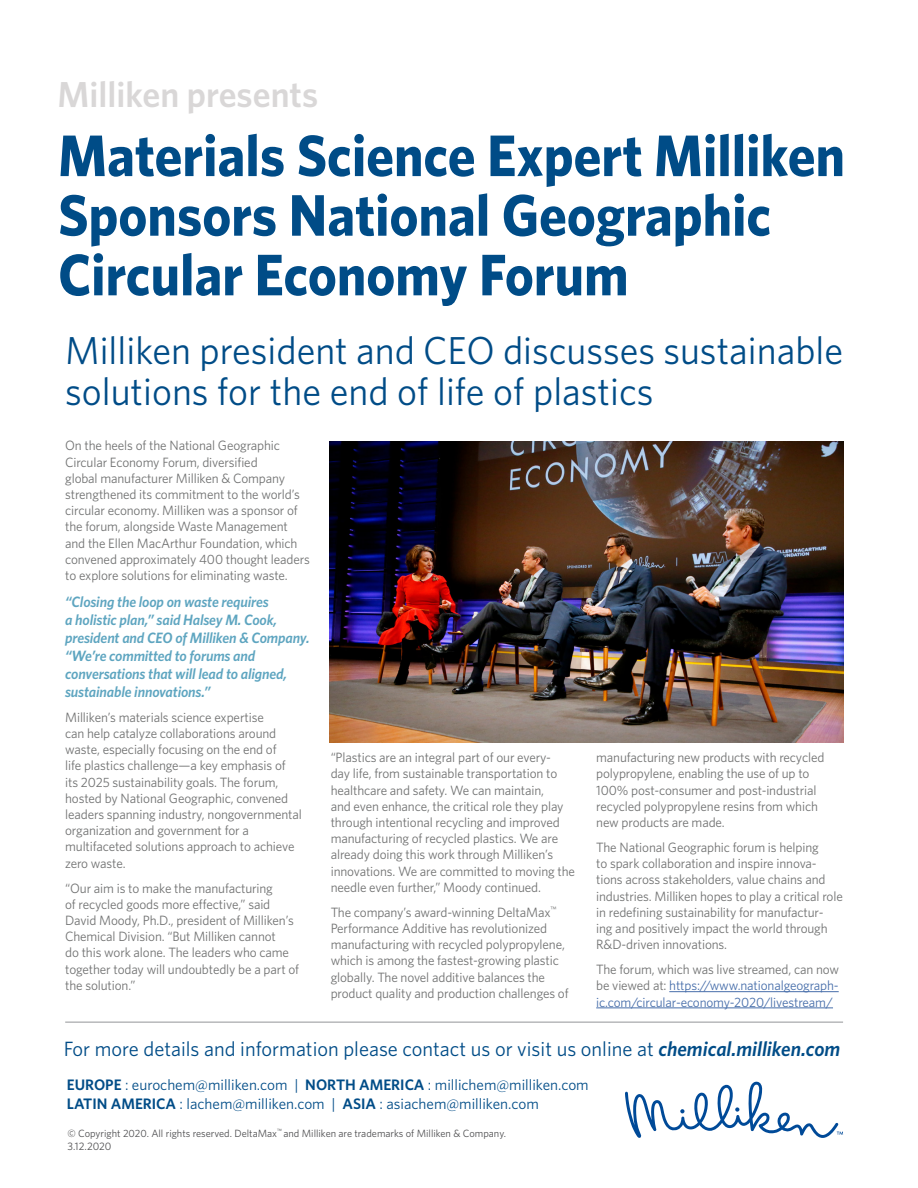
<style>
.page{position:relative;width:918px;height:1188px;background:#fff}
.page>*{position:absolute;margin:0;border:0;box-sizing:border-box;transform-origin:0 0}
.t1{font:700 58.8px/59.6px "Whitney";color:#004c87;scale:.94 1}
.t2{font:39px/40.5px "Whitney";color:#004c87}
.t3{font:600 36.15px "Whitney";color:#d9d7d7}
.t4{font:20.7px "Whitney";color:#004c87}
.t5{font:15.15px/19.5px "Whitney";color:#004c87}
.t6{font:italic 600 15px/18px "Whitney";letter-spacing:-.01em;color:#5ea5c0}
.t7{font:13.5px/16.2px "Whitney";letter-spacing:-.01em;color:#717272}
.t8{font:13.5px/16.2px "Whitney";letter-spacing:-.01em;color:#476eaa;text-align:justify}
.t9{font:10.8px "Whitney";color:#4f4f51}
.t10{font:10.5px "Whitney";color:#4f4f51}
.s1{color:#717272}
.s2{font-weight:600;font-style:italic}
.s3{font-weight:600}
</style>
<div class="page">
<svg style="left:625px;top:1081px;width:218px;height:56px"></svg>
<hr style="left:669px;top:991px;width:170px;height:1px;background:#476eaa">
<hr style="left:596px;top:1008px;width:237px;height:1px;background:#476eaa">
<hr style="left:65px;top:1022px;width:778px;height:1px;background:#939598">
<img style="left:329px;top:441px;width:514px;height:302px">
<h3 class="t3" style="left:58px;top:70px;width:262px">Milliken presents</h3>
<h1 class="t1" style="left:58px;top:124px;width:839px">Materials Science Expert Milliken<br>Sponsors National Geographic<br>Circular Economy Forum</h1>
<h2 class="t2" style="left:65px;top:330px;width:779px">Milliken president and CEO discusses sustainable solutions for the end of life of plastics</h2>
<p class="t7" style="left:65px;top:437px;width:246px">On the heels of the National Geographic Circular Economy Forum, diversified<br>global manufacturer Milliken &amp; Company strengthened its commitment to the world’s circular economy. Milliken was a sponsor of the forum, alongside Waste Management and the Ellen MacArthur Foundation, which convened approximately 400 thought leaders to explore solutions for eliminating waste.</p>
<p class="t6" style="left:65px;top:592px;width:246px">“Closing the loop on waste requires<br>a holistic plan,” said Halsey M. Cook, president and CEO of Milliken &amp; Company. “We’re committed to forums and conversations that will lead to aligned, sustainable innovations.”</p>
<p class="t7" style="left:65px;top:709px;width:238px">Milliken’s materials science expertise<br>can help catalyze collaborations around waste, especially focusing on the end of<br>life plastics challenge—a key emphasis of its 2025 sustainability goals. The forum, hosted by National Geographic, convened leaders spanning industry, nongovernmental organization and government for a multifaceted solutions approach to achieve zero waste.</p>
<p class="t7" style="left:65px;top:879px;width:235px">“Our aim is to make the manufacturing<br>of recycled goods more effective,” said David Moody, Ph.D., president of Milliken’s Chemical Division. “But Milliken cannot<br>do this work alone. The leaders who came together today will undoubtedly be a part of the solution.”</p>
<p class="t7" style="left:331px;top:749px;width:246px">“Plastics are an integral part of our every-<br>day life, from sustainable transportation to healthcare and safety. We can maintain,<br>and even enhance, the critical role they play through intentional recycling and improved manufacturing of recycled plastics. We are already doing this work through Milliken’s innovations. We are committed to moving the needle even further,” Moody continued.</p>
<p class="t7" style="left:331px;top:904px;width:240px">The company’s award-winning DeltaMax<sup>™ </sup>Performance Additive has revolutionized manufacturing with recycled polypropylene, which is among the fastest-growing plastic globally. The novel additive balances the product quality and production challenges of</p>
<p class="t7" style="left:596px;top:749px;width:230px">manufacturing new products with recycled polypropylene, enabling the use of up to 100% post-consumer and post-industrial recycled polypropylene resins from which new products are made.</p>
<p class="t7" style="left:596px;top:839px;width:248px">The National Geographic forum is helping<br>to spark collaboration and inspire innova&shy;tions across stakeholders, value chains and industries. Milliken hopes to play a critical role in redefining sustainability for manufactur&shy;ing and positively impact the world through R&amp;D-driven innovations.</p>
<p class="t8" style="left:596px;top:961px;width:244px"><span class="s1">The forum, which was live streamed, can now be viewed at:</span> https://www.nationalgeograph&shy;ic.com/circular-economy-2020/livestream/</p>
<h3 class="t4" style="left:64px;top:1035px;width:778px">For more details and information please contact us or visit us online at <span class="s2">chemical.milliken.com</span></h3>
<p class="t5" style="left:67px;top:1074px;width:524px"><span class="s3">EUROPE</span> : eurochem@milliken.com | <span class="s3">NORTH AMERICA</span> : millichem@milliken.com<br><span class="s3">LATIN AMERICA</span> : lachem@milliken.com | <span class="s3">ASIA</span> : asiachem@milliken.com</p>
<p class="t10" style="left:68px;top:1126px;width:440px">© Copyright 2020. All rights reserved. DeltaMax<sup>™</sup> and Milliken are trademarks of Milliken &amp; Company.</p>
<p class="t9" style="left:68px;top:1139px;width:46px">3.12.2020</p>
</div>
